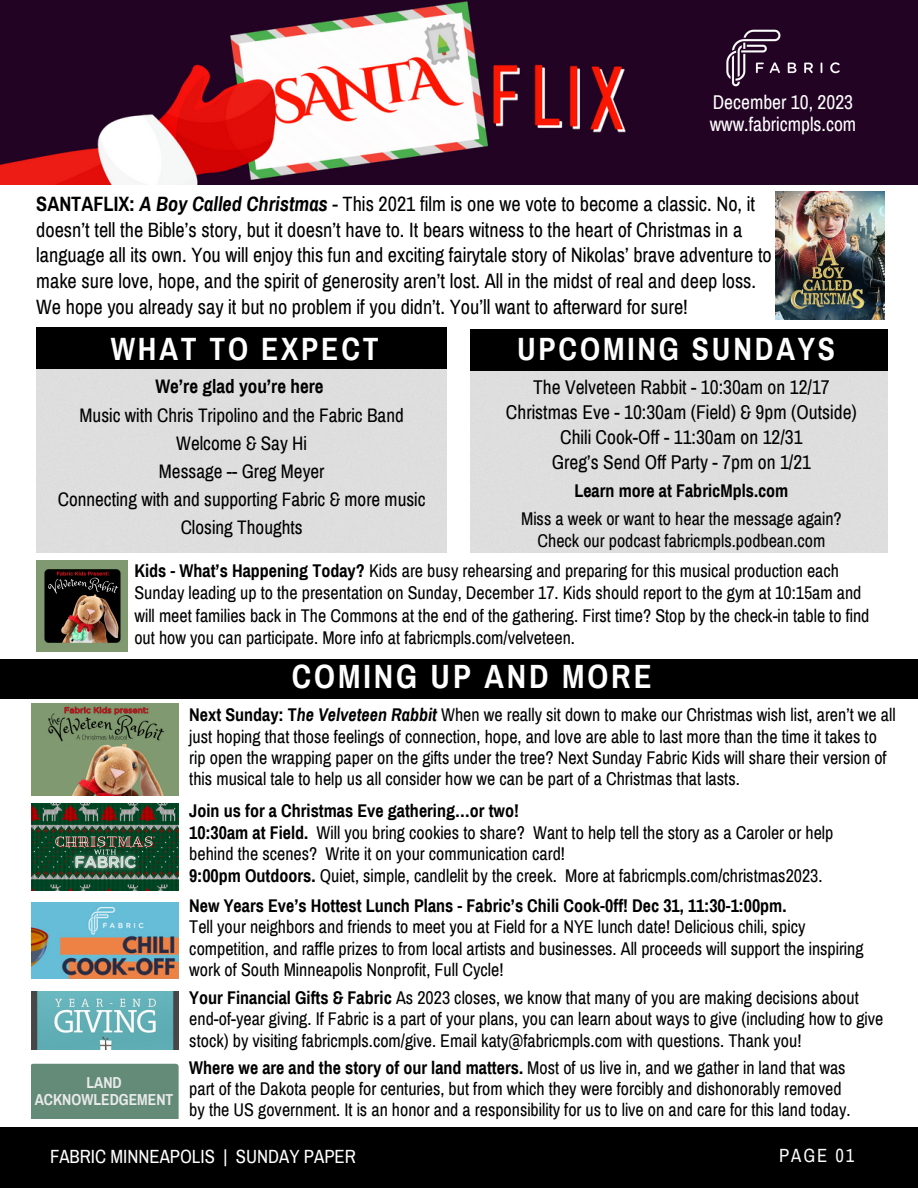
<style>
.page{position:relative;width:918px;height:1188px;background:#fff}
.page>*{position:absolute;margin:0;border:0;box-sizing:border-box;transform-origin:0 0}
.t1{font:700 32.85px "Archivo Narrow";letter-spacing:.09em;color:#fff}
.t2{font:700 31.5px "Archivo Narrow";letter-spacing:.09em;color:#fff}
.t3{font:20.25px/25.8px "Archivo Narrow";color:#000}
.t4{font:19.5px "Archivo Narrow";color:#000}
.t5{font:19.5px "Archivo Narrow";color:#fff}
.t6{font:19.2px "Archivo Narrow";color:#000}
.t7{font:700 19.2px "Archivo Narrow";color:#000}
.t8{font:18.6px "Archivo Narrow";color:#fff}
.t9{font:18.6px "Archivo Narrow";letter-spacing:.1em;color:#fafafa}
.t10{font:18px/21.3px "Archivo Narrow";color:#000}
.t11{font:700 18px "Archivo Narrow";color:#000}
.t12{font:700 15.6px "Archivo Narrow";color:#e9eaea}
.s1{font-weight:700}
.s2{font-weight:700;font-style:italic}
</style>
<div class="page">
<div style="left:0;top:1127px;width:918px;height:61px;background:#000"></div>
<div style="left:471px;top:329px;width:417px;height:42px;background:#000"></div>
<div style="left:37px;top:328px;width:410px;height:41px;background:#000"></div>
<div style="left:0;top:659px;width:918px;height:39px;background:#000"></div>
<img style="left:32px;top:804px;width:147px;height:87px">
<div style="left:32px;top:1064px;width:147px;height:55px;background:#648b77"></div>
<img style="left:0;top:0;width:918px;height:184px">
<img style="left:722px;top:28px;width:122px;height:61px">
<img style="left:37px;top:560px;width:91px;height:91px">
<img style="left:32px;top:903px;width:147px;height:75px">
<img style="left:776px;top:191px;width:109px;height:129px">
<img style="left:32px;top:703px;width:146px;height:93px">
<div style="left:45px;top:746px;width:41px;height:41px;background:#809970;border-radius:50%"></div>
<img style="left:32px;top:991px;width:147px;height:59px">
<p class="t5" style="left:713px;top:92px;width:142px">December 10, 2023</p>
<p class="t5" style="left:710px;top:114px;width:148px">www.fabricmpls.com</p>
<p class="t3" style="left:36px;top:191px;width:737px"><span class="s1">SANTAFLIX:</span> <span class="s2">A Boy Called Christmas</span> - This 2021 film is one we vote to become a classic. No, it doesn’t tell the Bible’s story, but it doesn’t have to. It bears witness to the heart of Christmas in a language all its own. You will enjoy this fun and exciting fairytale story of Nikolas’ brave adventure to make sure love, hope, and the spirit of generosity aren’t lost. All in the midst of real and deep loss.<br>We hope you already say it but no problem if you didn’t. You’ll want to afterward for sure!</p>
<p class="t2" style="left:111px;top:332px;width:269px">WHAT TO EXPECT</p>
<p class="t7" style="left:155px;top:377px;width:170px">We’re glad you’re here</p>
<p class="t6" style="left:80px;top:405px;width:326px">Music with Chris Tripolino and the Fabric Band</p>
<p class="t6" style="left:176px;top:433px;width:132px">Welcome &amp; Say Hi</p>
<p class="t6" style="left:159px;top:461px;width:167px">Message -- Greg Meyer</p>
<p class="t6" style="left:58px;top:489px;width:369px">Connecting with and supporting Fabric &amp; more music</p>
<p class="t6" style="left:181px;top:517px;width:124px">Closing Thoughts</p>
<p class="t2" style="left:517px;top:332px;width:320px">UPCOMING SUNDAYS</p>
<p class="t4" style="left:533px;top:377px;width:298px">The Velveteen Rabbit - 10:30am on 12/17</p>
<p class="t4" style="left:506px;top:402px;width:352px">Christmas Eve - 10:30am (Field) &amp; 9pm (Outside)</p>
<p class="t4" style="left:560px;top:427px;width:244px">Chili Cook-Off - 11:30am on 12/31</p>
<p class="t4" style="left:552px;top:452px;width:261px">Greg’s Send Off Party - 7pm on 1/21</p>
<p class="t11" style="left:574px;top:481px;width:216px">Learn more at FabricMpls.com</p>
<p class="t10" style="left:521px;top:508px;width:322px">Miss a week or want to hear the message again?</p>
<p class="t10" style="left:537px;top:530px;width:289px">Check our podcast fabricmpls.podbean.com</p>
<p class="t10" style="left:134px;top:560px;width:737px;line-height:22.5px"><span class="s1">Kids - What’s Happening Today?</span> Kids are busy rehearsing and preparing for this musical production each Sunday leading up to the presentation on Sunday, December 17. Kids should report to the gym at 10:15am and will meet families back in The Commons at the end of the gathering. First time? Stop by the check-in table to find out how you can participate. More info at fabricmpls.com/velveteen.</p>
<p class="t1" style="left:292px;top:659px;width:361px">COMING UP AND MORE</p>
<p class="t10" style="left:189px;top:705px;width:708px"><span class="s1">Next Sunday: T</span><span class="s2">he Velveteen Rabbit</span> When we really sit down to make our Christmas wish list, aren’t we all just hoping that those feelings of connection, hope, and love are able to last more than the time it takes to rip open the wrapping paper on the gifts under the tree? Next Sunday Fabric Kids will share their version of this musical tale to help us all consider how we can be part of a Christmas that lasts.</p>
<p class="t11" style="left:189px;top:802px;width:331px">Join us for a Christmas Eve gathering…or two!</p>
<p class="t10" style="left:189px;top:822px;width:646px"><span class="s1">10:30am at Field.</span> Will you bring cookies to share? Want to help tell the story as a Caroler or help behind the scenes? Write it on your communication card!</p>
<p class="t10" style="left:189px;top:865px;width:635px"><span class="s1">9:00pm Outdoors.</span> Quiet, simple, candlelit by the creek. More at fabricmpls.com/christmas2023.</p>
<p class="t11" style="left:189px;top:896px;width:599px">New Years Eve’s Hottest Lunch Plans - Fabric’s Chili Cook-0ff! Dec 31, 11:30-1:00pm.</p>
<p class="t10" style="left:189px;top:917px;width:676px">Tell your neighbors and friends to meet you at Field for a NYE lunch date! Delicious chili, spicy competition, and raffle prizes to from local artists and businesses. All proceeds will support the inspiring work of South Minneapolis Nonprofit, Full Cycle!</p>
<p class="t12" style="left:86px;top:1075px;width:37px">LAND</p>
<p class="t12" style="left:35px;top:1091px;width:140px">ACKNOWLEDGEMENT</p>
<p class="t10" style="left:189px;top:987px;width:696px"><span class="s1">Your Financial Gifts &amp; Fabric</span> As 2023 closes, we know that many of you are making decisions about end-of-year giving. If Fabric is a part of your plans, you can learn about ways to give (including how to give stock) by visiting fabricmpls.com/give. Email katy@fabricmpls.com with questions. Thank you!</p>
<p class="t10" style="left:189px;top:1057px;width:658px"><span class="s1">Where we are and the story of our land matters.</span> Most of us live in, and we gather in land that was part of the Dakota people for centuries, but from which they were forcibly and dishonorably removed</p>
<p class="t10" style="left:189px;top:1100px;width:663px">by the US government. It is an honor and a responsibility for us to live on and care for this land today.</p>
<p class="t8" style="left:50px;top:1146px;width:307px">FABRIC MINNEAPOLIS | SUNDAY PAPER</p>
<p class="t9" style="left:779px;top:1146px;width:76px">PAGE 01</p>
</div>
